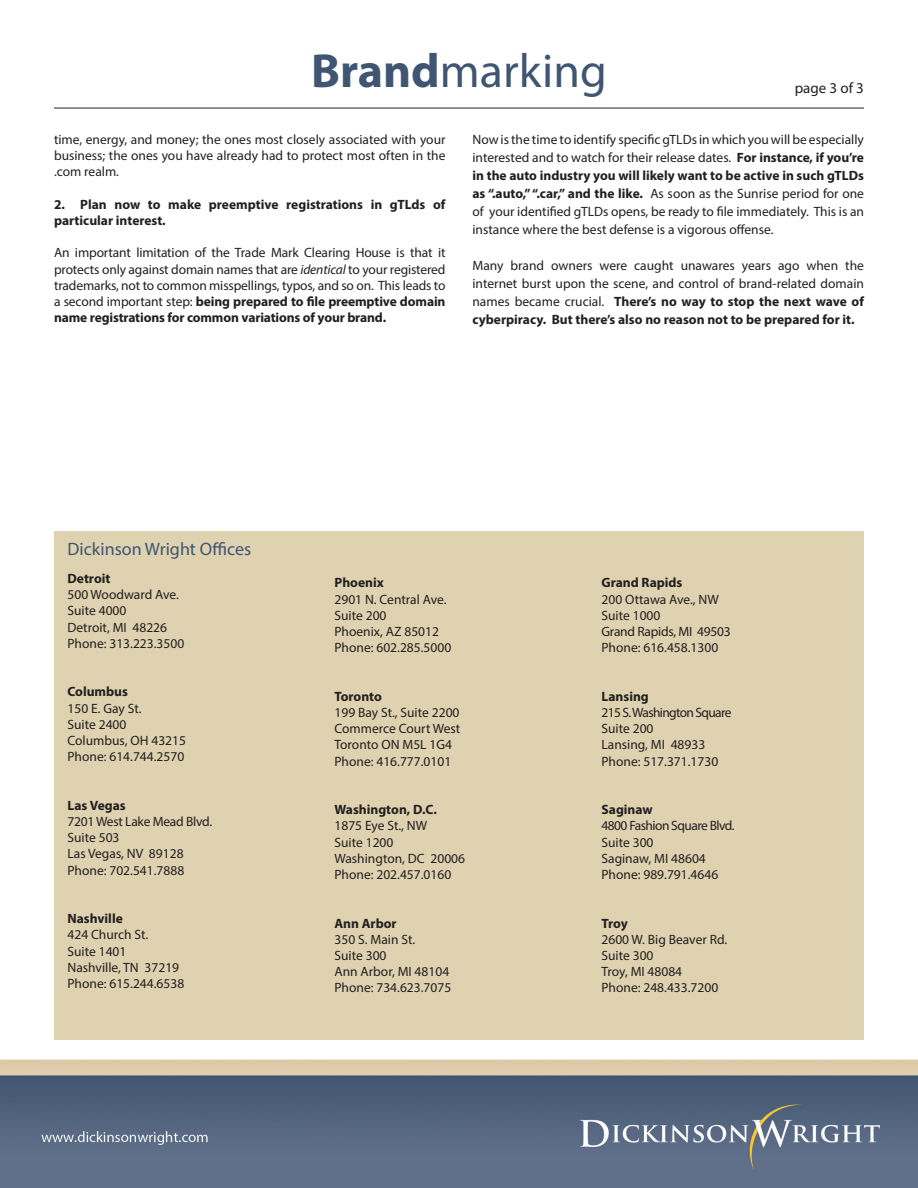
<style>
.page{position:relative;width:918px;height:1188px;background:#fff}
.page>*{position:absolute;margin:0;border:0;box-sizing:border-box;transform-origin:0 0}
.t1{font:48px "Myriad Pro";color:#3f5572}
.t2{font:18px "Myriad Pro";color:#3f5572}
.t3{font:15px "Myriad Pro";color:#231f20}
.t4{font:13.5px/18px "Myriad Pro";color:#231f20;text-align:justify}
.t5{font:700 13.5px/16.2px "Myriad Pro";color:#231f20}
.t6{font:13.5px "Myriad Pro";letter-spacing:-.02em;color:#231f20}
.t7{font:13.5px "Myriad Pro";letter-spacing:-.04em;color:#231f20}
.t8{font:13.5px "Myriad Pro";letter-spacing:-.05em;color:#231f20}
.s1{font-weight:700}
.s2{font-style:italic}
</style>
<div class="page">
<img style="left:0;top:107px;width:918px;height:1081px">
<hr style="left:54px;top:108px;width:810px;height:1px;background:#231f20">
<div style="left:54px;top:531px;width:810px;height:509px;background:#ded2b0"></div>
<p class="t1" style="left:311px;top:41px;width:297px"><span class="s1">Brand</span>marking</p>
<p class="t3" style="left:795px;top:78px;width:71px">page 3 of 3</p>
<p class="t4" style="left:54px;top:131px;width:393px;line-height:16.2px">time, energy, and money; the ones most closely associated with your business; the ones you have already had to protect most often in the .com realm.</p>
<p class="t5" style="left:54px;top:196px;width:393px">2. Plan now to make preemptive registrations in gTLds of particular interest.</p>
<p class="t4" style="left:54px;top:245px;width:393px;line-height:16.2px">An important limitation of the Trade Mark Clearing House is that it protects only against domain names that are <span class="s2">identical</span> to your registered trademarks, not to common misspellings, typos, and so on. This leads to a second important step: <span class="s1">being prepared to file preemptive domain name registrations for common variations of your brand.</span></p>
<p class="t4" style="left:472px;top:130px;width:393px">Now is the time to identify specific gTLDs in which you will be especially interested and to watch for their release dates. <span class="s1">For instance, if you’re in the auto industry you will likely want to be active in such gTLDs as “.auto,” “.car,” and the like.</span> As soon as the Sunrise period for one of your identified gTLDs opens, be ready to file immediately. This is an instance where the best defense is a vigorous offense.</p>
<p class="t4" style="left:472px;top:256px;width:393px">Many brand owners were caught unawares years ago when the internet burst upon the scene, and control of brand-related domain names became crucial. <span class="s1">There’s no way to stop the next wave of cyberpiracy. But there’s also no reason not to be prepared for it.</span></p>
<p class="t2" style="left:68px;top:538px;width:185px">Dickinson Wright Offices</p>
<p class="t5" style="left:68px;top:570px;width:44px">Detroit</p>
<p class="t4" style="left:68px;top:585px;width:113px">500 Woodward Ave.</p>
<p class="t4" style="left:68px;top:602px;width:60px">Suite 4000</p>
<p class="t4" style="left:68px;top:618px;width:101px">Detroit, MI 48226</p>
<p class="t4" style="left:68px;top:634px;width:118px">Phone: 313.223.3500</p>
<p class="t5" style="left:68px;top:683px;width:62px">Columbus</p>
<p class="t4" style="left:68px;top:699px;width:76px">150 E. Gay St.</p>
<p class="t4" style="left:68px;top:715px;width:60px">Suite 2400</p>
<p class="t4" style="left:68px;top:731px;width:120px">Columbus, OH 43215</p>
<p class="t4" style="left:68px;top:747px;width:118px">Phone: 614.744.2570</p>
<p class="t5" style="left:68px;top:797px;width:60px">Las Vegas</p>
<p class="t6" style="left:68px;top:813px;width:146px">7201 West Lake Mead Blvd.</p>
<p class="t4" style="left:68px;top:828px;width:54px">Suite 503</p>
<p class="t4" style="left:68px;top:845px;width:118px">Las Vegas, NV 89128</p>
<p class="t4" style="left:68px;top:861px;width:118px">Phone: 702.541.7888</p>
<p class="t5" style="left:68px;top:910px;width:57px">Nashville</p>
<p class="t4" style="left:68px;top:926px;width:82px">424 Church St.</p>
<p class="t4" style="left:68px;top:942px;width:60px">Suite 1401</p>
<p class="t4" style="left:68px;top:958px;width:113px">Nashville, TN 37219</p>
<p class="t4" style="left:68px;top:974px;width:118px">Phone: 615.244.6538</p>
<p class="t5" style="left:334px;top:574px;width:51px">Phoenix</p>
<p class="t4" style="left:334px;top:590px;width:114px">2901 N. Central Ave.</p>
<p class="t4" style="left:334px;top:606px;width:54px">Suite 200</p>
<p class="t4" style="left:334px;top:622px;width:106px">Phoenix, AZ 85012</p>
<p class="t4" style="left:334px;top:638px;width:118px">Phone: 602.285.5000</p>
<p class="t5" style="left:334px;top:688px;width:49px">Toronto</p>
<p class="t4" style="left:334px;top:703px;width:127px">199 Bay St., Suite 2200</p>
<p class="t4" style="left:334px;top:719px;width:127px">Commerce Court West</p>
<p class="t4" style="left:334px;top:736px;width:119px">Toronto ON M5L 1G4</p>
<p class="t4" style="left:334px;top:752px;width:118px">Phone: 416.777.0101</p>
<p class="t5" style="left:334px;top:801px;width:104px">Washington, D.C.</p>
<p class="t4" style="left:334px;top:817px;width:94px">1875 Eye St., NW</p>
<p class="t4" style="left:334px;top:833px;width:60px">Suite 1200</p>
<p class="t4" style="left:334px;top:849px;width:132px">Washington, DC 20006</p>
<p class="t4" style="left:334px;top:865px;width:118px">Phone: 202.457.0160</p>
<p class="t5" style="left:334px;top:914px;width:64px">Ann Arbor</p>
<p class="t4" style="left:334px;top:930px;width:82px">350 S. Main St.</p>
<p class="t4" style="left:334px;top:946px;width:54px">Suite 300</p>
<p class="t4" style="left:334px;top:962px;width:116px">Ann Arbor, MI 48104</p>
<p class="t4" style="left:334px;top:979px;width:118px">Phone: 734.623.7075</p>
<p class="t5" style="left:602px;top:574px;width:82px">Grand Rapids</p>
<p class="t4" style="left:602px;top:590px;width:119px">200 Ottawa Ave., NW</p>
<p class="t4" style="left:602px;top:606px;width:60px">Suite 1000</p>
<p class="t6" style="left:602px;top:623px;width:131px">Grand Rapids, MI 49503</p>
<p class="t4" style="left:602px;top:638px;width:118px">Phone: 616.458.1300</p>
<p class="t5" style="left:602px;top:688px;width:49px">Lansing</p>
<p class="t8" style="left:602px;top:704px;width:131px">215 S. Washington Square</p>
<p class="t4" style="left:602px;top:719px;width:54px">Suite 200</p>
<p class="t4" style="left:602px;top:736px;width:105px">Lansing, MI 48933</p>
<p class="t4" style="left:602px;top:752px;width:118px">Phone: 517.371.1730</p>
<p class="t5" style="left:602px;top:801px;width:53px">Saginaw</p>
<p class="t7" style="left:602px;top:818px;width:135px">4800 Fashion Square Blvd.</p>
<p class="t4" style="left:602px;top:833px;width:54px">Suite 300</p>
<p class="t4" style="left:602px;top:849px;width:106px">Saginaw, MI 48604</p>
<p class="t4" style="left:602px;top:865px;width:118px">Phone: 989.791.4646</p>
<p class="t5" style="left:602px;top:914px;width:28px">Troy</p>
<p class="t4" style="left:602px;top:930px;width:127px">2600 W. Big Beaver Rd.</p>
<p class="t4" style="left:602px;top:946px;width:54px">Suite 300</p>
<p class="t4" style="left:602px;top:962px;width:82px">Troy, MI 48084</p>
<p class="t4" style="left:602px;top:979px;width:118px">Phone: 248.433.7200</p>
</div>
